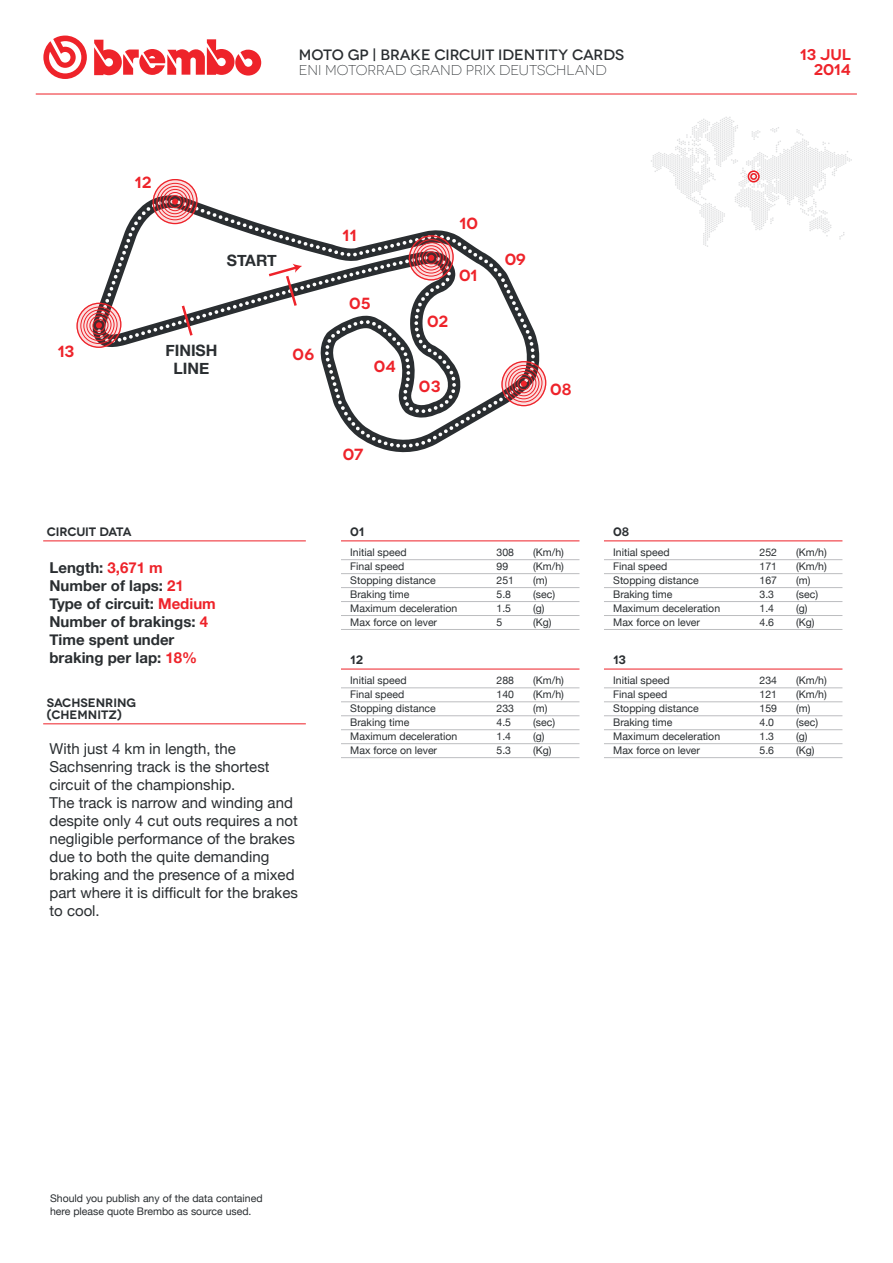
<style>
.page{position:relative;width:893px;height:1263px;background:#fff}
.page>*{position:absolute;margin:0;border:0;box-sizing:border-box;transform-origin:0 0}
.t1{font:600 16.05px "Novecentowide";color:#ee232a}
.t2{font:700 15.75px/17.1px "Helvetica Neue";color:#2a2e31;text-align:center}
.t3{font:600 15.45px "Novecentowide";color:#ee232a}
.t4{font:15px/18px "Helvetica Neue";color:#2a2e31}
.t5{font:700 15px/18px "Helvetica Neue";color:#2a2e31}
.t6{font:500 15px "Novecentowide";color:#2a2e31}
.t7{font:300 14.25px "Novecentowide";color:#2a2e31}
.t8{font:600 12.15px/12.5px "Novecentowide";color:#2a2e31}
.t9{font:10.5px/12.6px "Helvetica Neue";color:#2a2e31}
.s1{color:#ee232a}
</style>
<div class="page">
<hr style="left:341px;top:601px;width:238px;height:1px;background:#bcbdc0">
<hr style="left:341px;top:587px;width:238px;height:1px;background:#bcbdc0">
<hr style="left:341px;top:573px;width:238px;height:1px;background:#bcbdc0">
<hr style="left:341px;top:559px;width:238px;height:1px;background:#bcbdc0">
<hr style="left:341px;top:540px;width:238px;height:1px;background:#ee232a">
<hr style="left:341px;top:629px;width:238px;height:1px;background:#bcbdc0">
<hr style="left:341px;top:615px;width:238px;height:1px;background:#bcbdc0">
<hr style="left:341px;top:729px;width:238px;height:1px;background:#bcbdc0">
<hr style="left:341px;top:715px;width:238px;height:1px;background:#bcbdc0">
<hr style="left:341px;top:701px;width:238px;height:1px;background:#bcbdc0">
<hr style="left:341px;top:688px;width:238px;height:1px;background:#bcbdc0">
<hr style="left:341px;top:668px;width:238px;height:1px;background:#ee232a">
<hr style="left:341px;top:757px;width:238px;height:1px;background:#bcbdc0">
<hr style="left:341px;top:743px;width:238px;height:1px;background:#bcbdc0">
<hr style="left:604px;top:601px;width:238px;height:1px;background:#bcbdc0">
<hr style="left:604px;top:587px;width:238px;height:1px;background:#bcbdc0">
<hr style="left:604px;top:573px;width:238px;height:1px;background:#bcbdc0">
<hr style="left:604px;top:559px;width:238px;height:1px;background:#bcbdc0">
<hr style="left:604px;top:540px;width:238px;height:1px;background:#ee232a">
<hr style="left:604px;top:629px;width:238px;height:1px;background:#bcbdc0">
<hr style="left:604px;top:615px;width:238px;height:1px;background:#bcbdc0">
<hr style="left:604px;top:729px;width:238px;height:1px;background:#bcbdc0">
<hr style="left:604px;top:715px;width:238px;height:1px;background:#bcbdc0">
<hr style="left:604px;top:701px;width:238px;height:1px;background:#bcbdc0">
<hr style="left:604px;top:688px;width:238px;height:1px;background:#bcbdc0">
<hr style="left:604px;top:668px;width:238px;height:1px;background:#ee232a">
<hr style="left:604px;top:757px;width:238px;height:1px;background:#bcbdc0">
<hr style="left:604px;top:743px;width:238px;height:1px;background:#bcbdc0">
<hr style="left:43px;top:723px;width:263px;height:1px;background:#ee232a">
<svg style="left:43px;top:36px;width:44px;height:43px"></svg>
<svg style="left:94px;top:39px;width:167px;height:37px"></svg>
<hr style="left:43px;top:540px;width:263px;height:1px;background:#ee232a">
<hr style="left:36px;top:93px;width:821px;height:2px;background:#ee232a">
<svg style="left:651px;top:117px;width:201px;height:130px"></svg>
<svg style="left:96px;top:198px;width:442px;height:255px"></svg>
<svg style="left:180px;top:303px;width:15px;height:35px"></svg>
<svg style="left:266px;top:264px;width:36px;height:45px"></svg>
<svg style="left:409px;top:236px;width:44px;height:44px;background:#c26a6e"></svg>
<svg style="left:502px;top:362px;width:44px;height:44px;background:#d1797d"></svg>
<svg style="left:153px;top:180px;width:44px;height:44px;background:#d27a7d"></svg>
<svg style="left:77px;top:303px;width:44px;height:44px;background:#cf767a"></svg>
<h3 class="t6" style="left:299px;top:46px;width:327px">MOTO GP | BRAKE CIRCUIT IDENTITY CARDS</h3>
<h3 class="t3" style="left:800px;top:45px;width:53px">13 JUL</h3>
<h3 class="t7" style="left:299px;top:62px;width:309px">ENI MOTORRAD GRAND PRIX DEUTSCHLAND</h3>
<h3 class="t3" style="left:814px;top:60px;width:39px">2014</h3>
<h1 class="t1" style="left:57px;top:341px;width:19px">13</h1>
<h1 class="t1" style="left:135px;top:173px;width:18px">12</h1>
<h2 class="t2" style="left:227px;top:251px;width:51px">START</h2>
<h2 class="t2" style="left:165px;top:341px;width:54px">FINISH<br>LINE</h2>
<h1 class="t1" style="left:293px;top:344px;width:23px">06</h1>
<p class="t8" style="left:47px;top:525px;width:86px">CIRCUIT DATA</p>
<h3 class="t5" style="left:49px;top:558px;width:168px">Length: <span class="s1">3,671 m<br></span>Number of laps: <span class="s1">21<br></span>Type of circuit: <span class="s1">Medium<br></span>Number of brakings: <span class="s1">4<br></span>Time spent under braking per lap: <span class="s1">18%</span></h3>
<h1 class="t1" style="left:342px;top:226px;width:16px">11</h1>
<h1 class="t1" style="left:349px;top:294px;width:23px">05</h1>
<h1 class="t1" style="left:374px;top:357px;width:23px">04</h1>
<h1 class="t1" style="left:343px;top:445px;width:22px">07</h1>
<h1 class="t1" style="left:459px;top:214px;width:20px">10</h1>
<h1 class="t1" style="left:459px;top:266px;width:20px">01</h1>
<h1 class="t1" style="left:427px;top:312px;width:23px">02</h1>
<h1 class="t1" style="left:419px;top:377px;width:23px">03</h1>
<p class="t8" style="left:350px;top:526px;width:15px">01</p>
<h1 class="t1" style="left:505px;top:250px;width:23px">09</h1>
<h1 class="t1" style="left:550px;top:379px;width:23px">08</h1>
<p class="t9" style="left:350px;top:545px;width:58px">Initial speed</p>
<p class="t9" style="left:497px;top:545px;width:19px">308</p>
<p class="t9" style="left:533px;top:545px;width:32px">(Km/h)</p>
<p class="t9" style="left:350px;top:559px;width:56px">Final speed</p>
<p class="t9" style="left:497px;top:559px;width:13px">99</p>
<p class="t9" style="left:533px;top:559px;width:32px">(Km/h)</p>
<p class="t9" style="left:350px;top:573px;width:87px">Stopping distance</p>
<p class="t9" style="left:497px;top:573px;width:19px">251</p>
<p class="t9" style="left:533px;top:573px;width:16px">(m)</p>
<p class="t9" style="left:350px;top:587px;width:61px">Braking time</p>
<p class="t9" style="left:497px;top:587px;width:16px">5.8</p>
<p class="t9" style="left:533px;top:587px;width:23px">(sec)</p>
<p class="t9" style="left:350px;top:601px;width:108px">Maximum deceleration</p>
<p class="t9" style="left:497px;top:601px;width:16px">1.5</p>
<p class="t9" style="left:533px;top:601px;width:13px">(g)</p>
<p class="t9" style="left:350px;top:615px;width:88px">Max force on lever</p>
<p class="t9" style="left:497px;top:615px;width:7px">5</p>
<p class="t9" style="left:533px;top:615px;width:20px">(Kg)</p>
<p class="t8" style="left:350px;top:654px;width:14px">12</p>
<p class="t8" style="left:613px;top:526px;width:18px">08</p>
<p class="t9" style="left:613px;top:545px;width:58px">Initial speed</p>
<p class="t9" style="left:759px;top:545px;width:19px">252</p>
<p class="t9" style="left:796px;top:545px;width:32px">(Km/h)</p>
<p class="t9" style="left:613px;top:559px;width:56px">Final speed</p>
<p class="t9" style="left:759px;top:559px;width:19px">171</p>
<p class="t9" style="left:796px;top:559px;width:32px">(Km/h)</p>
<p class="t9" style="left:613px;top:573px;width:87px">Stopping distance</p>
<p class="t9" style="left:759px;top:573px;width:19px">167</p>
<p class="t9" style="left:796px;top:573px;width:16px">(m)</p>
<p class="t9" style="left:613px;top:587px;width:61px">Braking time</p>
<p class="t9" style="left:759px;top:587px;width:16px">3.3</p>
<p class="t9" style="left:796px;top:587px;width:23px">(sec)</p>
<p class="t9" style="left:613px;top:601px;width:108px">Maximum deceleration</p>
<p class="t9" style="left:759px;top:601px;width:16px">1.4</p>
<p class="t9" style="left:796px;top:601px;width:13px">(g)</p>
<p class="t9" style="left:613px;top:615px;width:88px">Max force on lever</p>
<p class="t9" style="left:759px;top:615px;width:16px">4.6</p>
<p class="t9" style="left:796px;top:615px;width:20px">(Kg)</p>
<p class="t8" style="left:613px;top:654px;width:14px">13</p>
<p class="t8" style="left:47px;top:696px;width:91px">SACHSENRING (CHEMNITZ)</p>
<p class="t4" style="left:50px;top:739px;width:250px">With just 4 km in length, the<br>Sachsenring track is the shortest circuit of the championship.<br>The track is narrow and winding and despite only 4 cut outs requires a not negligible performance of the brakes due to both the quite demanding braking and the presence of a mixed part where it is difficult for the brakes to cool.</p>
<p class="t9" style="left:350px;top:673px;width:58px">Initial speed</p>
<p class="t9" style="left:497px;top:673px;width:19px">288</p>
<p class="t9" style="left:533px;top:673px;width:32px">(Km/h)</p>
<p class="t9" style="left:350px;top:687px;width:56px">Final speed</p>
<p class="t9" style="left:497px;top:687px;width:19px">140</p>
<p class="t9" style="left:533px;top:687px;width:32px">(Km/h)</p>
<p class="t9" style="left:350px;top:701px;width:87px">Stopping distance</p>
<p class="t9" style="left:497px;top:701px;width:19px">233</p>
<p class="t9" style="left:533px;top:701px;width:16px">(m)</p>
<p class="t9" style="left:350px;top:715px;width:61px">Braking time</p>
<p class="t9" style="left:497px;top:715px;width:16px">4.5</p>
<p class="t9" style="left:533px;top:715px;width:23px">(sec)</p>
<p class="t9" style="left:350px;top:729px;width:108px">Maximum deceleration</p>
<p class="t9" style="left:497px;top:729px;width:16px">1.4</p>
<p class="t9" style="left:533px;top:729px;width:13px">(g)</p>
<p class="t9" style="left:350px;top:743px;width:88px">Max force on lever</p>
<p class="t9" style="left:497px;top:743px;width:16px">5.3</p>
<p class="t9" style="left:533px;top:743px;width:20px">(Kg)</p>
<p class="t9" style="left:613px;top:673px;width:58px">Initial speed</p>
<p class="t9" style="left:759px;top:673px;width:19px">234</p>
<p class="t9" style="left:796px;top:673px;width:32px">(Km/h)</p>
<p class="t9" style="left:613px;top:687px;width:56px">Final speed</p>
<p class="t9" style="left:759px;top:687px;width:19px">121</p>
<p class="t9" style="left:796px;top:687px;width:32px">(Km/h)</p>
<p class="t9" style="left:613px;top:701px;width:87px">Stopping distance</p>
<p class="t9" style="left:759px;top:701px;width:19px">159</p>
<p class="t9" style="left:796px;top:701px;width:16px">(m)</p>
<p class="t9" style="left:613px;top:715px;width:61px">Braking time</p>
<p class="t9" style="left:759px;top:715px;width:16px">4.0</p>
<p class="t9" style="left:796px;top:715px;width:23px">(sec)</p>
<p class="t9" style="left:613px;top:729px;width:108px">Maximum deceleration</p>
<p class="t9" style="left:759px;top:729px;width:16px">1.3</p>
<p class="t9" style="left:796px;top:729px;width:13px">(g)</p>
<p class="t9" style="left:613px;top:743px;width:88px">Max force on lever</p>
<p class="t9" style="left:759px;top:743px;width:16px">5.6</p>
<p class="t9" style="left:796px;top:743px;width:20px">(Kg)</p>
<p class="t9" style="left:50px;top:1191px;width:214px">Should you publish any of the data contained here please quote Brembo as source used.</p>
</div>
